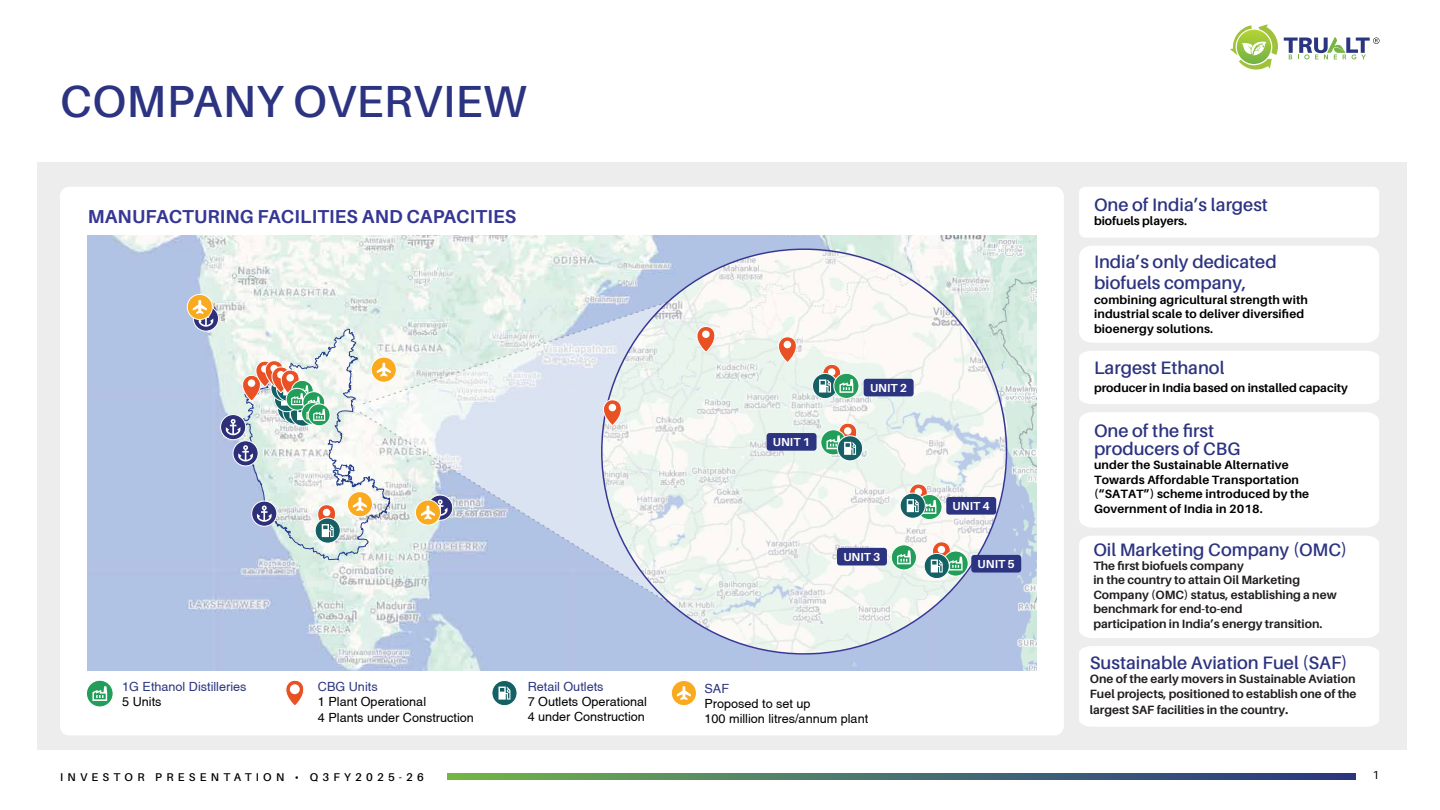
<style>
.page{position:relative;width:1440px;height:810px;background:#fff}
.page>*{position:absolute;margin:0;border:0;box-sizing:border-box;transform-origin:0 0}
.t1{font:600 45px "Aileron";letter-spacing:.01em;color:#2c3380}
.t2{font:700 18.75px "Aileron";letter-spacing:.01em;color:#363795}
.t3{font:600 18px/18px "Aileron";color:#2c3380}
.t4{font:12.67px/15.1px "Helvetica";color:#000}
.t5{font:12.67px "Helvetica";color:#2b367f}
.t6{font:700 12px/14.4px "Aileron";color:#231f20}
.t7{font:700 12px/14.4px "Aileron";letter-spacing:.015em;color:#000}
.t8{font:700 11.62px "Aileron";color:#fff}
.t9{font:600 11.25px "Aileron";letter-spacing:.38em;color:#000}
.t10{font:11.25px "Roboto";color:#000}
.s1{font-size:13.5px}
</style>
<div class="page">
<div style="left:38px;top:162px;width:1369px;height:588px;background:#ededee"></div>
<div style="left:60px;top:187px;width:1004px;height:548px;background:#fff;border-radius:9px"></div>
<div style="left:1079px;top:246px;width:300px;height:97px;background:#fff"></div>
<div style="left:1079px;top:351px;width:300px;height:53px;background:#fff"></div>
<div style="left:1079px;top:412px;width:300px;height:116px;background:#fff"></div>
<div style="left:1079px;top:536px;width:300px;height:102px;background:#fff"></div>
<svg style="left:448px;top:773px;width:908px;height:6px;background:#4a726b"></svg>
<svg style="left:1230px;top:24px;width:48px;height:46px"></svg>
<svg style="left:1284px;top:37px;width:96px;height:22px"></svg>
<img style="left:998px;top:235px;width:38px;height:435px">
<img style="left:88px;top:235px;width:910px;height:435px">
<svg style="left:86px;top:680px;width:27px;height:27px"></svg>
<div style="left:86px;top:680px;width:28px;height:27px;border:1px solid #fff;border-radius:50%"></div>
<svg style="left:92px;top:686px;width:15px;height:15px"></svg>
<svg style="left:671px;top:680px;width:26px;height:26px"></svg>
<svg style="left:677px;top:686px;width:14px;height:14px"></svg>
<svg style="left:492px;top:680px;width:25px;height:26px"></svg>
<svg style="left:499px;top:687px;width:11px;height:13px"></svg>
<svg style="left:220px;top:414px;width:26px;height:26px"></svg>
<svg style="left:193px;top:306px;width:26px;height:25px"></svg>
<svg style="left:286px;top:680px;width:18px;height:25px"></svg>
<div style="left:290px;top:684px;width:10px;height:10px;background:#fff;border-radius:50%"></div>
<img style="left:602px;top:249px;width:404px;height:405px;border-radius:202px">
<svg style="left:891px;top:545px;width:25px;height:25px"></svg>
<div style="left:891px;top:544px;width:26px;height:26px;border:1px solid #fff;border-radius:50%"></div>
<svg style="left:897px;top:550px;width:14px;height:14px"></svg>
<div style="left:837px;top:548px;width:50px;height:17px;background:#2c3380;border-radius:3px"></div>
<div style="left:946px;top:497px;width:50px;height:18px;background:#2c3380;border-radius:3px"></div>
<div style="left:971px;top:555px;width:50px;height:18px;background:#2c3380;border-radius:3px"></div>
<div style="left:767px;top:433px;width:50px;height:18px;background:#2c3380;border-radius:3px"></div>
<div style="left:864px;top:379px;width:50px;height:17px;background:#2c3380;border-radius:3px"></div>
<svg style="left:776px;top:334px;width:24px;height:30px"></svg>
<div style="left:784px;top:341px;width:7px;height:7px;background:#fff;border-radius:50%"></div>
<svg style="left:812px;top:373px;width:26px;height:26px"></svg>
<svg style="left:834px;top:373px;width:25px;height:25px"></svg>
<div style="left:833px;top:373px;width:26px;height:26px;border:1px solid #fff;border-radius:50%"></div>
<svg style="left:819px;top:362px;width:34px;height:31px"></svg>
<svg style="left:821px;top:430px;width:25px;height:25px"></svg>
<div style="left:820px;top:429px;width:26px;height:26px;border:1px solid #fff;border-radius:50%"></div>
<svg style="left:837px;top:435px;width:26px;height:26px"></svg>
<svg style="left:826px;top:420px;width:34px;height:35px"></svg>
<svg style="left:917px;top:494px;width:25px;height:26px"></svg>
<div style="left:917px;top:494px;width:25px;height:26px;border:1px solid #fff;border-radius:50%"></div>
<svg style="left:900px;top:493px;width:26px;height:26px"></svg>
<svg style="left:907px;top:481px;width:29px;height:33px"></svg>
<svg style="left:943px;top:551px;width:25px;height:25px"></svg>
<div style="left:943px;top:551px;width:26px;height:26px;border:1px solid #fff;border-radius:50%"></div>
<svg style="left:924px;top:553px;width:26px;height:26px"></svg>
<svg style="left:930px;top:539px;width:33px;height:34px"></svg>
<svg style="left:187px;top:294px;width:26px;height:26px"></svg>
<svg style="left:193px;top:300px;width:20px;height:27px"></svg>
<svg style="left:226px;top:290px;width:492px;height:327px"></svg>
<div style="left:1079px;top:646px;width:300px;height:81px;background:#fff"></div>
<div style="left:1079px;top:187px;width:300px;height:51px;background:#fff;border-radius:6px"></div>
<h1 class="t1" style="left:60px;top:77px;width:468px">COMPANY OVERVIEW</h1>
<h2 class="t2" style="left:88px;top:206px;width:430px">MANUFACTURING FACILITIES AND CAPACITIES</h2>
<p class="t5" style="left:122px;top:679px;width:126px">1G Ethanol Distilleries</p>
<p class="t4" style="left:122px;top:694px;width:41px">5 Units</p>
<p class="t5" style="left:318px;top:679px;width:61px">CBG Units</p>
<p class="t4" style="left:318px;top:694px;width:157px">1 Plant Operational<br>4 Plants under Construction</p>
<p class="t5" style="left:528px;top:679px;width:77px">Retail Outlets</p>
<p class="t4" style="left:528px;top:694px;width:121px">7 Outlets Operational<br>4 under Construction</p>
<p class="t8" style="left:773px;top:436px;width:39px">UNIT 1</p>
<p class="t8" style="left:870px;top:382px;width:39px">UNIT 2</p>
<p class="t8" style="left:843px;top:551px;width:39px">UNIT 3</p>
<p class="t5" style="left:705px;top:681px;width:26px">SAF</p>
<p class="t4" style="left:705px;top:696px;width:165px">Proposed to set up<br>100 million litres/annum plant</p>
<p class="t8" style="left:953px;top:500px;width:39px">UNIT 4</p>
<p class="t8" style="left:978px;top:558px;width:39px">UNIT 5</p>
<h3 class="t3" style="left:1094px;top:196px;width:175px">One of India’s largest</h3>
<p class="t7" style="left:1094px;top:214px;width:95px">biofuels players.</p>
<h3 class="t3" style="left:1094px;top:251px;width:184px;line-height:21.6px">India’s only dedicated biofuels company,</h3>
<p class="t7" style="left:1094px;top:293px;width:216px">combining agricultural strength with industrial scale to deliver diversified bioenergy solutions.</p>
<h3 class="t3" style="left:1094px;top:359px;width:132px">Largest Ethanol</h3>
<p class="t7" style="left:1094px;top:381px;width:256px">producer in India based on installed capacity</p>
<h3 class="t3" style="left:1094px;top:422px;width:148px">One of the first producers of CBG</h3>
<p class="t7" style="left:1094px;top:458px;width:217px">under the Sustainable Alternative Towards Affordable Transportation (“SATAT”) scheme introduced by the Government of India in 2018.</p>
<h3 class="t3" style="left:1093px;top:541px;width:255px">Oil Marketing Company (OMC)</h3>
<p class="t6" style="left:1093px;top:559px;width:245px">The first biofuels company<br>in the country to attain Oil Marketing Company (OMC) status, establishing a new benchmark for end-to-end<br>participation in India’s energy transition.</p>
<h3 class="t3" style="left:1090px;top:654px;width:259px">Sustainable Aviation Fuel (SAF)</h3>
<p class="t6" style="left:1090px;top:672px;width:268px">One of the early movers in Sustainable Aviation<br>Fuel projects, positioned to establish one of the</p>
<p class="t6" style="left:1090px;top:703px;width:200px">largest SAF facilities in the country<span class="s1">.</span></p>
<p class="t9" style="left:60px;top:770px;width:365px">INVESTOR PRESENTATION • Q3FY2025-26</p>
<p class="t10" style="left:1373px;top:767px;width:8px">1</p>
</div>
